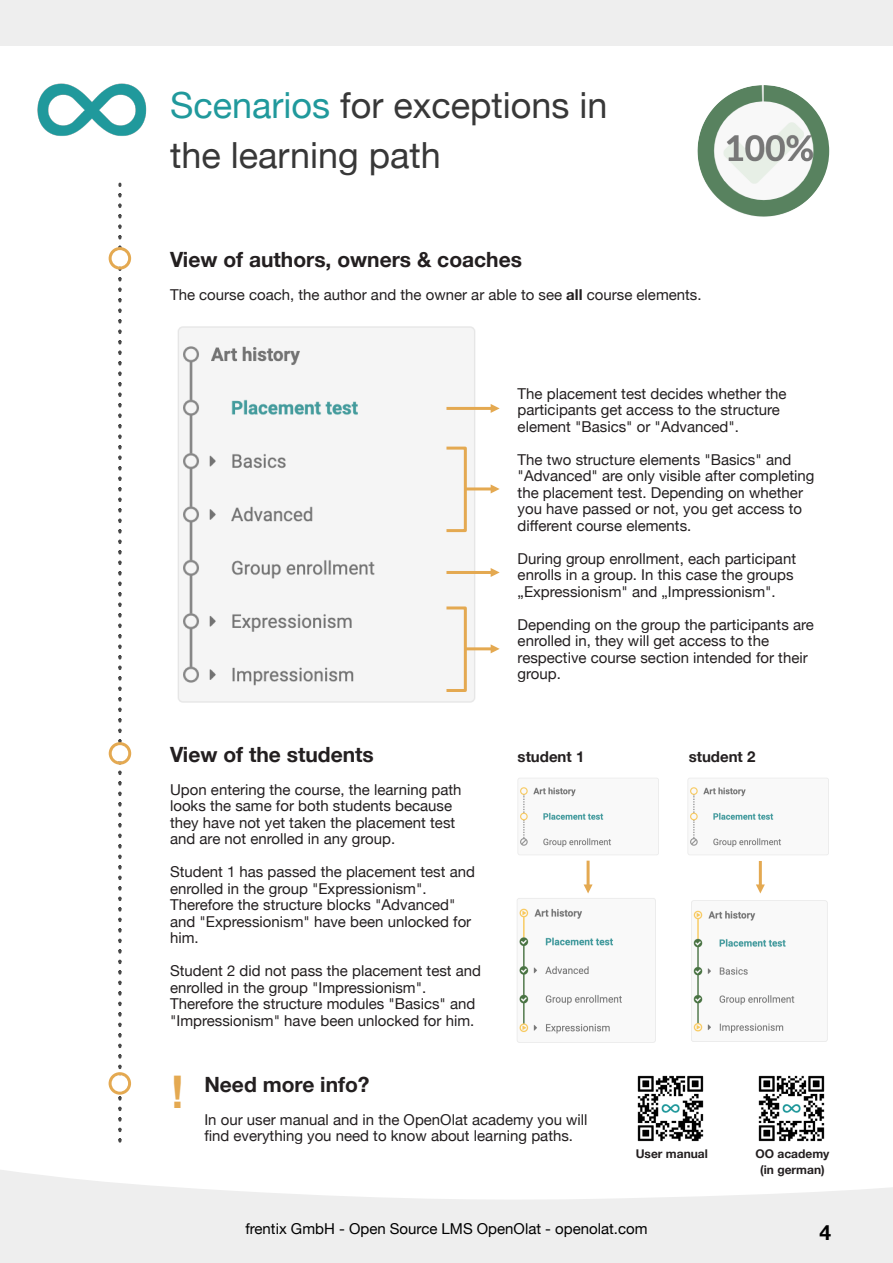
<style>
.page{position:relative;width:893px;height:1263px;background:#fff}
.page>*{position:absolute;margin:0;border:0;box-sizing:border-box;transform-origin:0 0}
.t1{font:700 45px "Arial";color:#e4a951}
.t2{font:36px/49.5px "Helvetica Neue";color:#383838}
.t3{font:700 21px "Helvetica Neue";color:#231f20}
.t4{font:700 21px "Helvetica Neue";color:#000}
.t5{font:15px/16.5px "Helvetica Neue";color:#231f20}
.t6{font:15px "Helvetica Neue";color:#000}
.t7{font:700 15px "Helvetica Neue";color:#231f20}
.t8{font:700 12px/16.5px "Helvetica Neue";color:#231f20;text-align:center}
.s1{color:#20999c}
.s2{font-weight:700}
</style>
<div class="page">
<img style="left:37px;top:83px;width:110px;height:53px">
<div style="left:0;top:0;width:893px;height:46px;background:#eee"></div>
<svg style="left:0;top:1141px;width:893px;height:122px;fill:#eee"></svg>
<img style="left:697px;top:85px;width:132px;height:132px;border-radius:50%">
<img style="left:517px;top:778px;width:142px;height:83px">
<img style="left:687px;top:778px;width:142px;height:77px">
<img style="left:517px;top:898px;width:139px;height:145px">
<img style="left:691px;top:900px;width:137px;height:142px">
<svg style="left:584px;top:884px;width:9px;height:9px"></svg>
<hr style="left:587px;top:861px;width:3px;height:25px;background:#e4a951">
<svg style="left:756px;top:884px;width:9px;height:9px"></svg>
<hr style="left:759px;top:861px;width:3px;height:25px;background:#e4a951">
<svg style="left:109px;top:184px;width:22px;height:957px"></svg>
<img style="left:637px;top:1075px;width:66px;height:66px">
<img style="left:759px;top:1075px;width:66px;height:66px">
<img style="left:178px;top:326px;width:304px;height:377px">
<svg style="left:491px;top:404px;width:9px;height:9px"></svg>
<hr style="left:446px;top:407px;width:46px;height:3px;background:#e4a951">
<svg style="left:491px;top:484px;width:9px;height:9px"></svg>
<hr style="left:465px;top:487px;width:27px;height:3px;background:#e4a951">
<svg style="left:491px;top:568px;width:9px;height:9px"></svg>
<hr style="left:446px;top:571px;width:46px;height:3px;background:#e4a951">
<div style="left:445px;top:447px;width:22px;height:85px;border:3px solid #e4a951"></div>
<svg style="left:491px;top:644px;width:9px;height:9px"></svg>
<hr style="left:465px;top:647px;width:27px;height:3px;background:#e4a951">
<div style="left:445px;top:606px;width:22px;height:86px;border:3px solid #e4a951"></div>
<h2 class="t2" style="left:170px;top:80px;width:439px"><span class="s1">Scenarios</span> for exceptions in the learning path</h2>
<h3 class="t3" style="left:170px;top:246px;width:353px">View of authors, owners &amp; coaches</h3>
<p class="t5" style="left:170px;top:286px;width:533px">The course coach, the author and the owner ar able to see <span class="s2">all</span> course elements.</p>
<h3 class="t3" style="left:170px;top:741px;width:205px">View of the students</h3>
<p class="t5" style="left:170px;top:781px;width:293px">Upon entering the course, the learning path looks the same for both students because they have not yet taken the placement test and are not enrolled in any group.</p>
<p class="t5" style="left:170px;top:863px;width:306px">Student 1 has passed the placement test and enrolled in the group "Expressionism".<br>Therefore the structure blocks "Advanced" and "Expressionism" have been unlocked for him.</p>
<p class="t5" style="left:170px;top:962px;width:312px">Student 2 did not pass the placement test and enrolled in the group "Impressionism".<br>Therefore the structure modules "Basics" and "Impressionism" have been unlocked for him.</p>
<p class="t5" style="left:518px;top:385px;width:270px">The placement test decides whether the participants get access to the structure element "Basics" or "Advanced".</p>
<p class="t5" style="left:518px;top:451px;width:298px">The two structure elements "Basics" and "Advanced" are only visible after completing the placement test. Depending on whether you have passed or not, you get access to different course elements.</p>
<p class="t5" style="left:518px;top:550px;width:280px">During group enrollment, each participant enrolls in a group. In this case the groups „Expressionism" and „Impressionism".</p>
<p class="t5" style="left:518px;top:616px;width:298px">Depending on the group the participants are enrolled in, they will get access to the respective course section intended for their group.</p>
<p class="t7" style="left:518px;top:747px;width:68px">student 1</p>
<p class="t7" style="left:689px;top:747px;width:68px">student 2</p>
<h1 class="t1" style="left:170px;top:1075px;width:16px">!</h1>
<h3 class="t3" style="left:204px;top:1071px;width:167px">Need more info?</h3>
<p class="t5" style="left:204px;top:1111px;width:385px">In our user manual and in the OpenOlat academy you will find everything you need to know about learning paths.</p>
<p class="t8" style="left:636px;top:1145px;width:74px">User manual</p>
<p class="t8" style="left:755px;top:1145px;width:75px">OO academy (in german)</p>
<p class="t6" style="left:245px;top:1220px;width:404px">frentix GmbH - Open Source LMS OpenOlat - openolat.com</p>
<h3 class="t4" style="left:819px;top:1220px;width:13px">4</h3>
</div>
